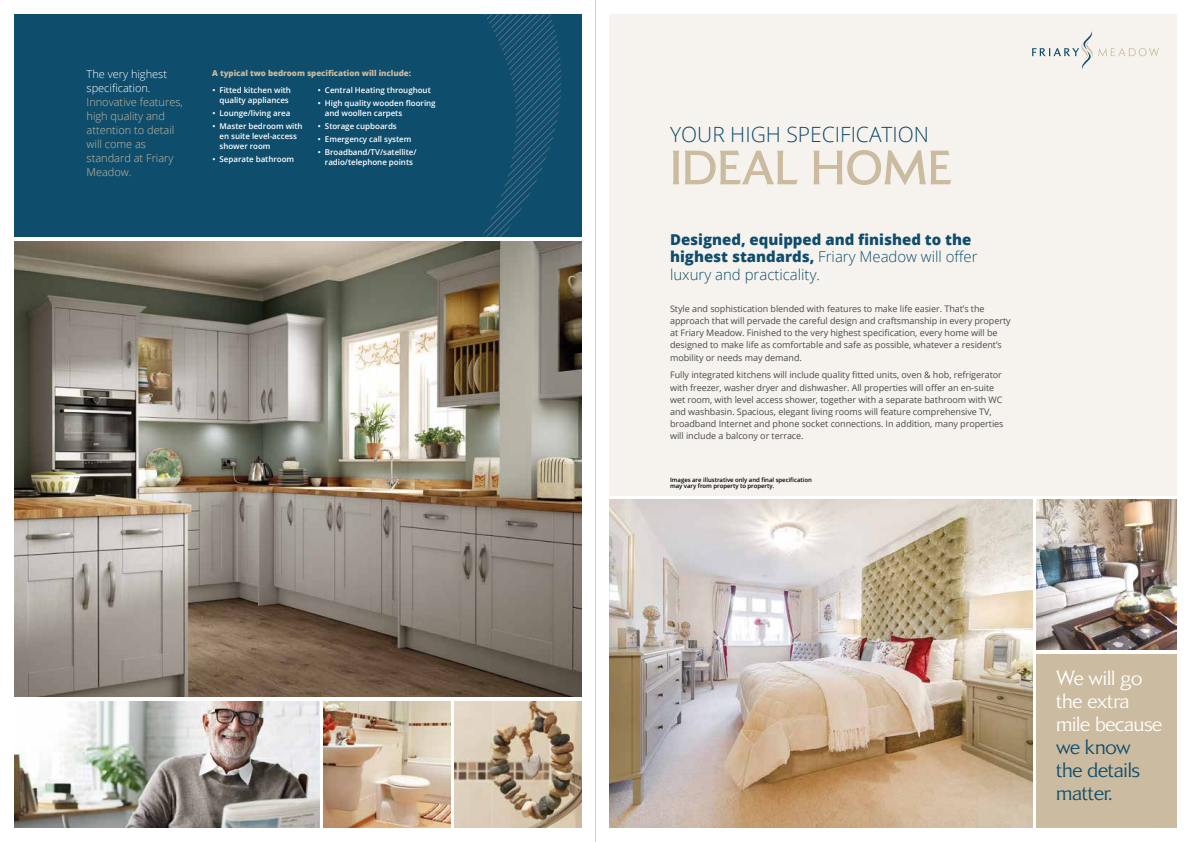
<style>
.page{position:relative;width:1191px;height:842px;background:#fff}
.page>*{position:absolute;margin:0;border:0;box-sizing:border-box;transform-origin:0 0}
.t1{font:600 50.4px "Incarnatus II";color:#cbbba0}
.t2{font:300 21.5px/23px "Incarnatus II";letter-spacing:-.01em;color:#fff}
.t3{font:300 21.5px/23px "Incarnatus II";letter-spacing:-.01em;color:#0f4d6c}
.t4{font:300 21px "Open Sans";color:#0f4d6c}
.t5{font:800 15px/17.9px "Open Sans";color:#0f4d6c}
.t6{font:300 11px/14px "Open Sans";color:#cbbba0}
.t7{font:300 11px/14px "Open Sans";color:#fff}
.t8{font:9px/12.2px "Open Sans";letter-spacing:-.005em;color:#4a4a49}
.t9{font:600 8px/10px "Open Sans";letter-spacing:-.005em;color:#fff}
.t10{font:800 8px "Open Sans";letter-spacing:-.005em;color:#cbbba0}
.t11{font:600 6px/6.5px "Open Sans";letter-spacing:-.005em;color:#000}
.s1{font-weight:300}
</style>
<div class="page">
<div style="left:609px;top:14px;width:567px;height:482px;background:#f6f3ee"></div>
<div style="left:14px;top:14px;width:567px;height:223px;background:#0f4d6c"></div>
<svg style="left:483px;top:14px;width:79px;height:223px"></svg>
<svg style="left:1032px;top:31px;width:127px;height:38px"></svg>
<img style="left:609px;top:500px;width:423px;height:328px">
<img style="left:1036px;top:500px;width:140px;height:150px">
<div style="left:1036px;top:654px;width:140px;height:174px;background:#cbbba0"></div>
<img style="left:14px;top:241px;width:567px;height:456px">
<img style="left:324px;top:701px;width:126px;height:127px">
<img style="left:455px;top:701px;width:126px;height:127px">
<img style="left:14px;top:701px;width:305px;height:127px">
<hr style="left:595px;top:0;width:1px;height:842px;background:#000">
<p class="t7" style="left:87px;top:67px;width:82px">The very highest specification.</p>
<p class="t6" style="left:87px;top:95px;width:98px">Innovative features, high quality and attention to detail will come as standard at Friary<br>Meadow.</p>
<p class="t10" style="left:212px;top:67px;width:200px">A typical two bedroom specification will include:</p>
<p class="t9" style="left:212px;top:85px;width:80px;text-align:right">• Fitted kitchen with quality appliances</p>
<p class="t9" style="left:212px;top:108px;width:79px">• Lounge/living area</p>
<p class="t9" style="left:219px;top:121px;width:84px;text-indent:-7px">• Master bedroom with en suite level-access shower room</p>
<p class="t9" style="left:212px;top:153px;width:83px">• Separate bathroom</p>
<p class="t9" style="left:318px;top:85px;width:114px">• Central Heating throughout</p>
<p class="t9" style="left:325px;top:98px;width:112px;text-indent:-7px">• High quality wooden flooring and woollen carpets</p>
<p class="t9" style="left:318px;top:121px;width:80px">• Storage cupboards</p>
<p class="t9" style="left:318px;top:134px;width:95px">• Emergency call system</p>
<p class="t9" style="left:318px;top:147px;width:100px;text-align:center">• Broadband/TV/satellite/ radio/telephone points</p>
<h3 class="t4" style="left:670px;top:120px;width:260px">YOUR HIGH SPECIFICATION</h3>
<h1 class="t1" style="left:670px;top:139px;width:283px">IDEAL HOME</h1>
<h3 class="t5" style="left:670px;top:229px;width:309px">Designed, equipped and finished to the highest standards, <span class="s1">Friary Meadow will offer luxury and practicality.</span></h3>
<p class="t8" style="left:670px;top:302px;width:342px">Style and sophistication blended with features to make life easier. That’s the approach that will pervade the careful design and craftsmanship in every property at Friary Meadow. Finished to the very highest specification, every home will be designed to make life as comfortable and safe as possible, whatever a resident’s mobility or needs may demand.</p>
<p class="t8" style="left:670px;top:369px;width:335px">Fully integrated kitchens will include quality fitted units, oven &amp; hob, refrigerator with freezer, washer dryer and dishwasher. All properties will offer an en-suite wet room, with level access shower, together with a separate bathroom with WC and washbasin. Spacious, elegant living rooms will feature comprehensive TV, broadband Internet and phone socket connections. In addition, many properties will include a balcony or terrace.</p>
<p class="t11" style="left:670px;top:476px;width:143px">Images are illustrative only and final specification may vary from property to property.</p>
<h2 class="t2" style="left:1056px;top:667px;width:107px">We will go the extra mile because</h2>
<h2 class="t3" style="left:1056px;top:736px;width:85px">we know the details matter.</h2>
</div>
